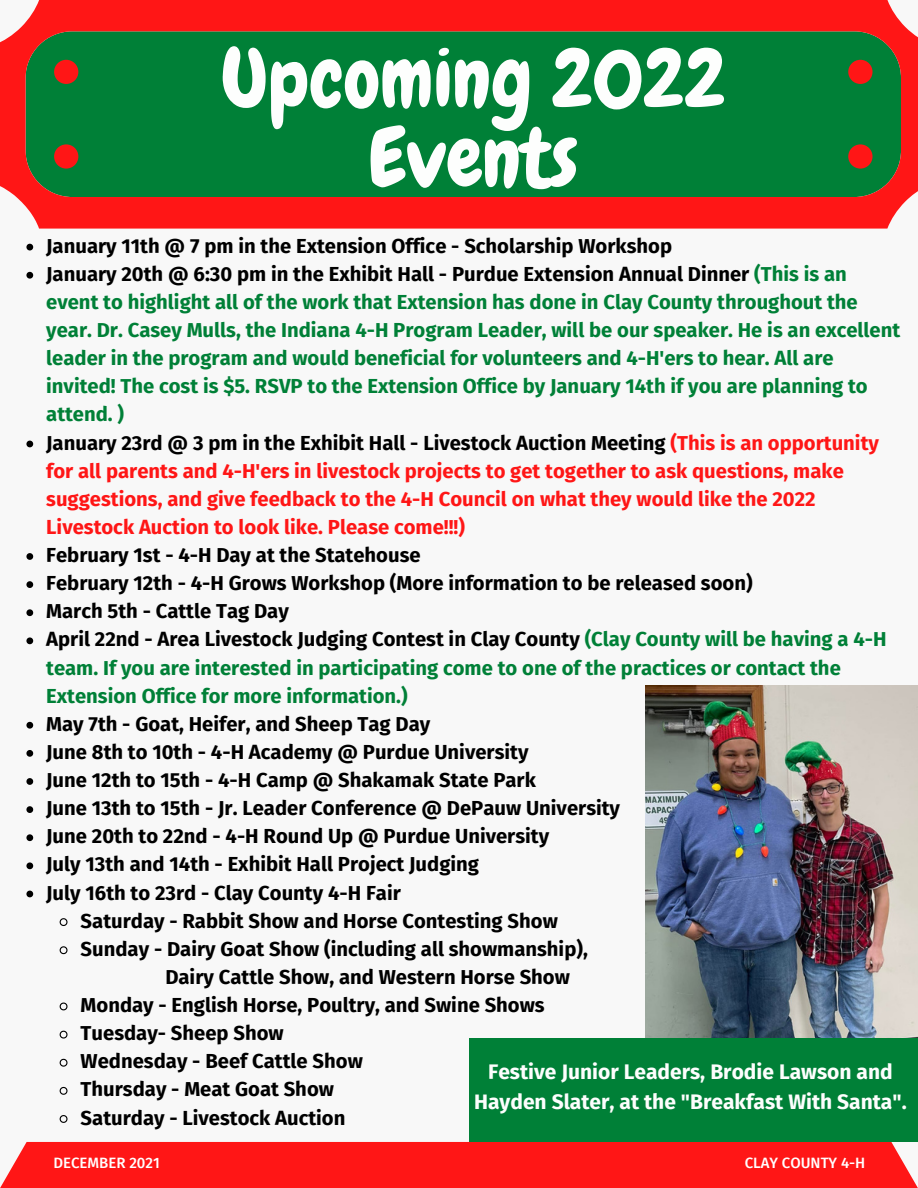
<style>
.page{position:relative;width:918px;height:1188px;background:#f8f8f8}
.page>*{position:absolute;margin:0;border:0;box-sizing:border-box;transform-origin:0 0}
.t1{font:81.3px/79.8px "Chewy";color:#fdfefd;text-align:center}
.t2{font:700 21px/29.2px "Fira Sans";color:#fdfefd;text-align:center}
.t3{font:700 20.25px "Fira Sans";color:#000}
.t4{font:700 20.25px/28.2px "Fira Sans";color:#008037}
.t5{font:700 20.25px/28.2px "Fira Sans";color:#ff1616}
.t6{font:500 15px "Fira Sans";color:#fff}
.s1{color:#000}
</style>
<div class="page">
<svg style="left:0;top:0;width:918px;height:229px;background:#536130"></svg>
<div style="left:0;top:1142px;width:918px;height:46px;background:#ff1616"></div>
<img style="left:645px;top:686px;width:272px;height:352px">
<svg style="left:26px;top:244px;width:7px;height:6px"></svg>
<svg style="left:26px;top:272px;width:7px;height:7px"></svg>
<svg style="left:26px;top:441px;width:7px;height:6px"></svg>
<svg style="left:26px;top:553px;width:7px;height:7px"></svg>
<svg style="left:26px;top:581px;width:7px;height:7px"></svg>
<svg style="left:26px;top:609px;width:7px;height:7px"></svg>
<svg style="left:26px;top:637px;width:7px;height:7px"></svg>
<svg style="left:26px;top:722px;width:7px;height:7px"></svg>
<svg style="left:26px;top:750px;width:7px;height:7px"></svg>
<svg style="left:26px;top:778px;width:7px;height:7px"></svg>
<svg style="left:26px;top:806px;width:7px;height:7px"></svg>
<svg style="left:26px;top:834px;width:7px;height:7px"></svg>
<svg style="left:26px;top:862px;width:7px;height:7px"></svg>
<svg style="left:26px;top:891px;width:7px;height:6px"></svg>
<svg style="left:59px;top:918px;width:9px;height:8px"></svg>
<svg style="left:59px;top:946px;width:9px;height:9px"></svg>
<svg style="left:59px;top:1002px;width:9px;height:9px"></svg>
<svg style="left:59px;top:1030px;width:9px;height:9px"></svg>
<svg style="left:59px;top:1058px;width:9px;height:9px"></svg>
<svg style="left:59px;top:1086px;width:9px;height:9px"></svg>
<svg style="left:59px;top:1115px;width:9px;height:8px"></svg>
<div style="left:469px;top:1038px;width:449px;height:104px;background:#008037"></div>
<p class="t1" style="left:221px;top:39px;width:506px">Upcoming 2022<br>Events</p>
<p class="t3" style="left:46px;top:234px;width:627px">January 11th @ 7 pm in the Extension Office - Scholarship Workshop</p>
<p class="t4" style="left:46px;top:260px;width:856px"><span class="s1">January 20th @ 6:30 pm in the Exhibit Hall - Purdue Extension Annual Dinner</span> (This is an event to highlight all of the work that Extension has done in Clay County throughout the year. Dr. Casey Mulls, the Indiana 4-H Program Leader, will be our speaker. He is an excellent leader in the program and would beneficial for volunteers and 4-H'ers to hear. All are invited! The cost is $5. RSVP to the Extension Office by January 14th if you are planning to attend. )</p>
<p class="t5" style="left:46px;top:429px;width:834px"><span class="s1">January 23rd @ 3 pm in the Exhibit Hall - Livestock Auction Meeting</span> (This is an opportunity for all parents and 4-H'ers in livestock projects to get together to ask questions, make suggestions, and give feedback to the 4-H Council on what they would like the 2022<br>Livestock Auction to look like. Please come!!!)</p>
<p class="t3" style="left:46px;top:543px;width:376px">February 1st - 4-H Day at the Statehouse</p>
<p class="t3" style="left:46px;top:571px;width:708px">February 12th - 4-H Grows Workshop (More information to be released soon)</p>
<p class="t3" style="left:46px;top:599px;width:244px">March 5th - Cattle Tag Day</p>
<p class="t4" style="left:46px;top:626px;width:842px"><span class="s1">April 22nd - Area Livestock Judging Contest in Clay County</span> (Clay County will be having a 4-H team. If you are interested in participating come to one of the practices or contact the<br>Extension Office for more information.)</p>
<p class="t3" style="left:46px;top:712px;width:386px">May 7th - Goat, Heifer, and Sheep Tag Day</p>
<p class="t3" style="left:46px;top:740px;width:484px">June 8th to 10th - 4-H Academy @ Purdue University</p>
<p class="t3" style="left:46px;top:768px;width:491px">June 12th to 15th - 4-H Camp @ Shakamak State Park</p>
<p class="t3" style="left:46px;top:796px;width:575px">June 13th to 15th - Jr. Leader Conference @ DePauw University</p>
<p class="t3" style="left:46px;top:824px;width:504px">June 20th to 22nd - 4-H Round Up @ Purdue University</p>
<p class="t3" style="left:46px;top:853px;width:434px">July 13th and 14th - Exhibit Hall Project Judging</p>
<p class="t3" style="left:46px;top:881px;width:356px">July 16th to 23rd - Clay County 4-H Fair</p>
<p class="t3" style="left:81px;top:909px;width:479px">Saturday - Rabbit Show and Horse Contesting Show</p>
<p class="t3" style="left:81px;top:937px;width:509px">Sunday - Dairy Goat Show (including all showmanship),</p>
<p class="t3" style="left:81px;top:993px;width:466px">Monday - English Horse, Poultry, and Swine Shows</p>
<p class="t3" style="left:81px;top:1021px;width:205px">Tuesday- Sheep Show</p>
<p class="t3" style="left:81px;top:1049px;width:284px">Wednesday - Beef Cattle Show</p>
<p class="t3" style="left:81px;top:1078px;width:255px">Thursday - Meat Goat Show</p>
<p class="t3" style="left:81px;top:1106px;width:266px">Saturday - Livestock Auction</p>
<p class="t3" style="left:165px;top:965px;width:406px">Dairy Cattle Show, and Western Horse Show</p>
<p class="t2" style="left:474px;top:1058px;width:434px">Festive Junior Leaders, Brodie Lawson and<br>Hayden Slater, at the "Breakfast With Santa".</p>
<p class="t6" style="left:53px;top:1154px;width:108px">DECEMBER 2021</p>
<p class="t6" style="left:745px;top:1154px;width:122px">CLAY COUNTY 4-H</p>
</div>
